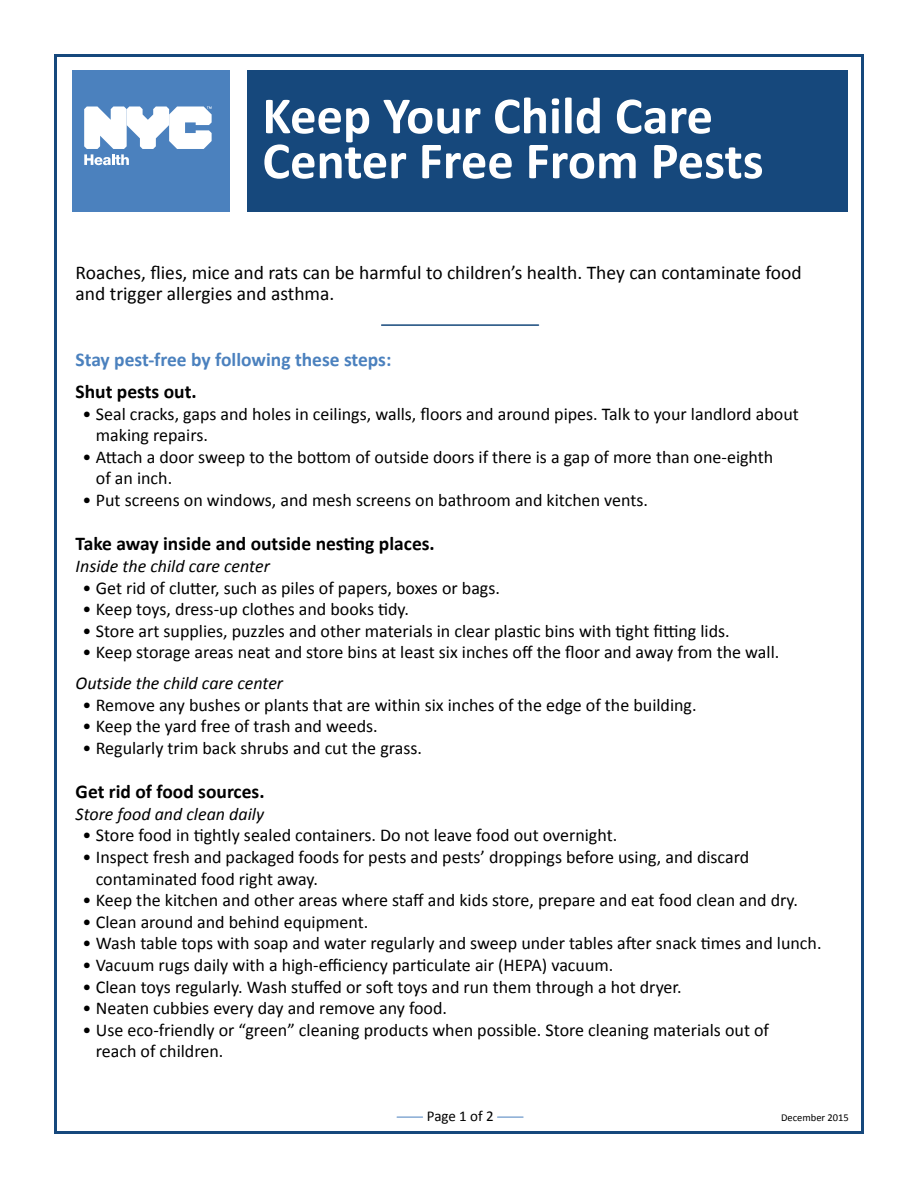
<style>
.page{position:relative;width:918px;height:1188px;background:#fff}
.page>*{position:absolute;margin:0;border:0;box-sizing:border-box;transform-origin:0 0}
.t1{font:700 52.5px/45px "Calibri";color:#fff}
.t2{font:19.5px/21px "Calibri";color:#000}
.t3{font:700 19.5px "Calibri";color:#000}
.t4{font:700 19.5px "Calibri";color:#4b81be}
.t5{font:18px/21.6px "Calibri";color:#000}
.t6{font:italic 18px "Calibri";color:#000}
.t7{font:15px "Calibri";letter-spacing:-.005em;color:#000}
.t8{font:10.5px "Calibri";color:#000}
</style>
<div class="page">
<div style="left:247px;top:70px;width:601px;height:142px;background:#16487c"></div>
<hr style="left:382px;top:324px;width:156px;height:2px;background:#16487c">
<svg style="left:397px;top:1117px;width:26px;height:1px"></svg>
<svg style="left:498px;top:1117px;width:25px;height:1px"></svg>
<div style="left:72px;top:70px;width:158px;height:142px;background:#4b81be"></div>
<svg style="left:84px;top:107px;width:128px;height:58px"></svg>
<p class="t1" style="left:262px;top:93px;width:503px">Keep Your Child Care<br>Center Free From Pests</p>
<p class="t2" style="left:76px;top:262px;width:728px">Roaches, flies, mice and rats can be harmful to children’s health. They can contaminate food and trigger allergies and asthma.</p>
<p class="t4" style="left:76px;top:347px;width:317px">Stay pest-free by following these steps:</p>
<p class="t3" style="left:76px;top:379px;width:123px">Shut pests out.</p>
<p class="t5" style="left:96px;top:403px;width:704px;text-indent:-14px">• Seal cracks, gaps and holes in ceilings, walls, floors and around pipes. Talk to your landlord about making repairs.</p>
<p class="t5" style="left:96px;top:446px;width:679px;text-indent:-14px">• Attach a door sweep to the bottom of outside doors if there is a gap of more than one-eighth of an inch.</p>
<p class="t5" style="left:82px;top:489px;width:567px">• Put screens on windows, and mesh screens on bathroom and kitchen vents.</p>
<p class="t3" style="left:76px;top:531px;width:361px">Take away inside and outside nesting places.</p>
<p class="t6" style="left:76px;top:554px;width:196px">Inside the child care center</p>
<p class="t5" style="left:82px;top:577px;width:419px">• Get rid of clutter, such as piles of papers, boxes or bags.</p>
<p class="t5" style="left:82px;top:598px;width:328px">• Keep toys, dress-up clothes and books tidy.</p>
<p class="t5" style="left:82px;top:620px;width:649px">• Store art supplies, puzzles and other materials in clear plastic bins with tight fitting lids.</p>
<p class="t5" style="left:82px;top:642px;width:699px">• Keep storage areas neat and store bins at least six inches off the floor and away from the wall.</p>
<p class="t6" style="left:76px;top:671px;width:209px">Outside the child care center</p>
<p class="t5" style="left:82px;top:694px;width:616px">• Remove any bushes or plants that are within six inches of the edge of the building.</p>
<p class="t5" style="left:82px;top:715px;width:297px">• Keep the yard free of trash and weeds.</p>
<p class="t5" style="left:82px;top:737px;width:341px">• Regularly trim back shrubs and cut the grass.</p>
<p class="t3" style="left:76px;top:779px;width:190px">Get rid of food sources.</p>
<p class="t6" style="left:76px;top:801px;width:190px">Store food and clean daily</p>
<p class="t5" style="left:82px;top:825px;width:536px">• Store food in tightly sealed containers. Do not leave food out overnight.</p>
<p class="t5" style="left:96px;top:846px;width:655px;text-indent:-14px">• Inspect fresh and packaged foods for pests and pests’ droppings before using, and discard contaminated food right away.</p>
<p class="t5" style="left:82px;top:889px;width:717px">• Keep the kitchen and other areas where staff and kids store, prepare and eat food clean and dry.</p>
<p class="t5" style="left:82px;top:911px;width:288px">• Clean around and behind equipment.</p>
<p class="t5" style="left:82px;top:933px;width:741px">• Wash table tops with soap and water regularly and sweep under tables after snack times and lunch.</p>
<p class="t5" style="left:82px;top:954px;width:533px">• Vacuum rugs daily with a high-efficiency particulate air (HEPA) vacuum.</p>
<p class="t5" style="left:82px;top:976px;width:601px">• Clean toys regularly. Wash stuffed or soft toys and run them through a hot dryer.</p>
<p class="t5" style="left:82px;top:997px;width:366px">• Neaten cubbies every day and remove any food.</p>
<p class="t5" style="left:96px;top:1019px;width:675px;text-indent:-14px">• Use eco-friendly or “green” cleaning products when possible. Store cleaning materials out of reach of children.</p>
<p class="t7" style="left:427px;top:1107px;width:68px">Page 1 of 2</p>
<p class="t8" style="left:781px;top:1111px;width:69px">December 2015</p>
</div>
